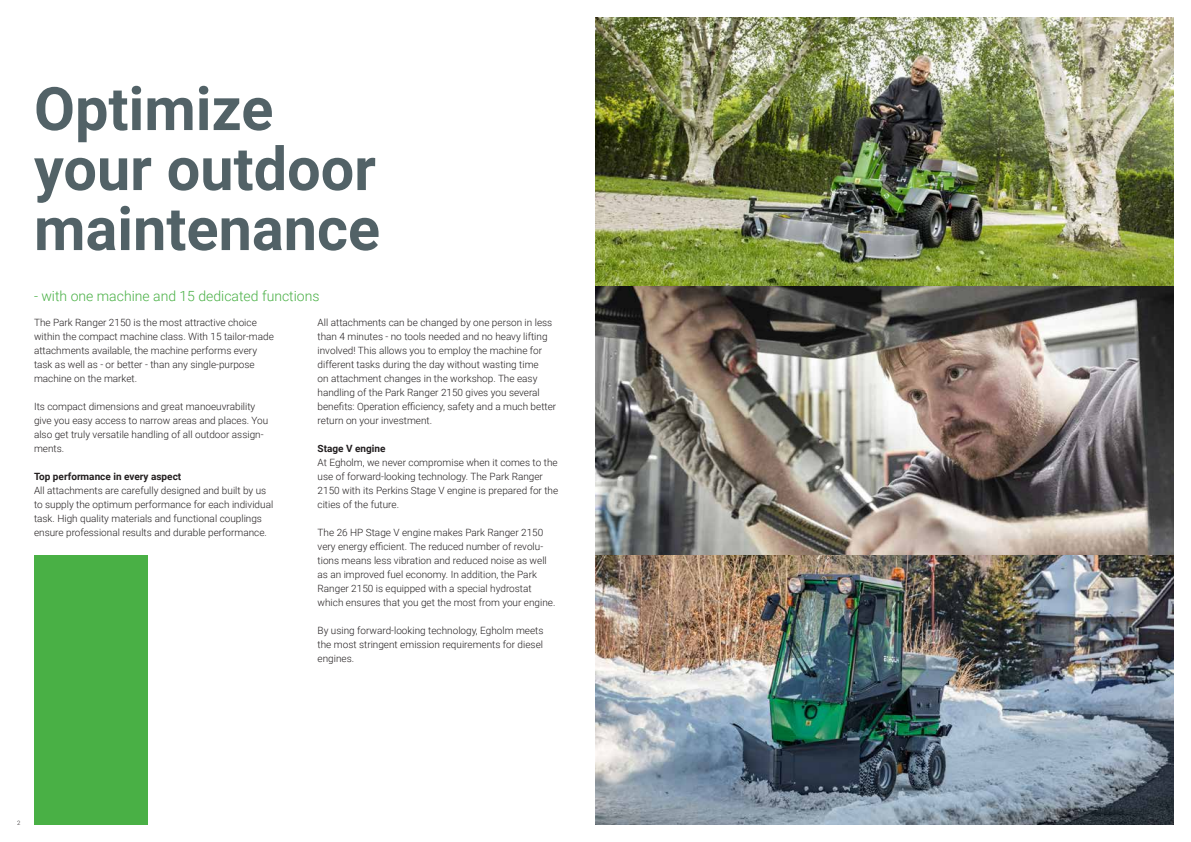
<style>
.page{position:relative;width:1191px;height:842px;background:#fff}
.page>*{position:absolute;margin:0;border:0;box-sizing:border-box;transform-origin:0 0}
.t1{font:700 60px/60px "Roboto";color:#526267}
.t2{font:300 14px "Roboto";color:#49b045}
.t3{font:300 10px/14px "Roboto";color:#231f20}
.t4{font:700 10px "Roboto";color:#231f20}
.t5{font:300 6px "Roboto";color:#231f20}
</style>
<div class="page">
<img style="left:595px;top:17px;width:579px;height:269px">
<img style="left:595px;top:286px;width:579px;height:270px">
<img style="left:595px;top:556px;width:579px;height:269px">
<div style="left:34px;top:556px;width:113px;height:269px;background:#49b045"></div>
<h1 class="t1" style="left:34px;top:76px;width:347px">Optimize your outdoor maintenance</h1>
<h2 class="t2" style="left:34px;top:286px;width:287px">- with one machine and 15 dedicated functions</h2>
<p class="t3" style="left:34px;top:315px;width:241px">The Park Ranger 2150 is the most attractive choice within the compact machine class. With 15 tailor-made attachments available, the machine performs every task as well as - or better - than any single-purpose machine on the market.</p>
<p class="t3" style="left:34px;top:399px;width:236px">Its compact dimensions and great manoeuvrability give you easy access to narrow areas and places. You also get truly versatile handling of all outdoor assign&shy;ments.</p>
<p class="t4" style="left:34px;top:469px;width:149px">Top performance in every aspect</p>
<p class="t3" style="left:34px;top:483px;width:241px">All attachments are carefully designed and built by us to supply the optimum performance for each individual task. High quality materials and functional couplings ensure professional results and durable performance.</p>
<p class="t3" style="left:317px;top:315px;width:240px">All attachments can be changed by one person in less than 4 minutes - no tools needed and no heavy lifting involved! This allows you to employ the machine for different tasks during the day without wasting time<br>on attachment changes in the workshop. The easy handling of the Park Ranger 2150 gives you several benefits: Operation efficiency, safety and a much better return on your investment.</p>
<p class="t4" style="left:317px;top:441px;width:69px">Stage V engine</p>
<p class="t3" style="left:317px;top:455px;width:242px">At Egholm, we never compromise when it comes to the use of forward-looking technology. The Park Ranger 2150 with its Perkins Stage V engine is prepared for the cities of the future.</p>
<p class="t3" style="left:317px;top:525px;width:239px">The 26 HP Stage V engine makes Park Ranger 2150 very energy efficient. The reduced number of revolu&shy;tions means less vibration and reduced noise as well as an improved fuel economy. In addition, the Park Ranger 2150 is equipped with a special hydrostat which ensures that you get the most from your engine.</p>
<p class="t3" style="left:317px;top:623px;width:227px;text-align:justify">By using forward-looking technology, Egholm meets the most stringent emission requirements for diesel engines.</p>
<p class="t5" style="left:17px;top:819px;width:5px">2</p>
</div>
